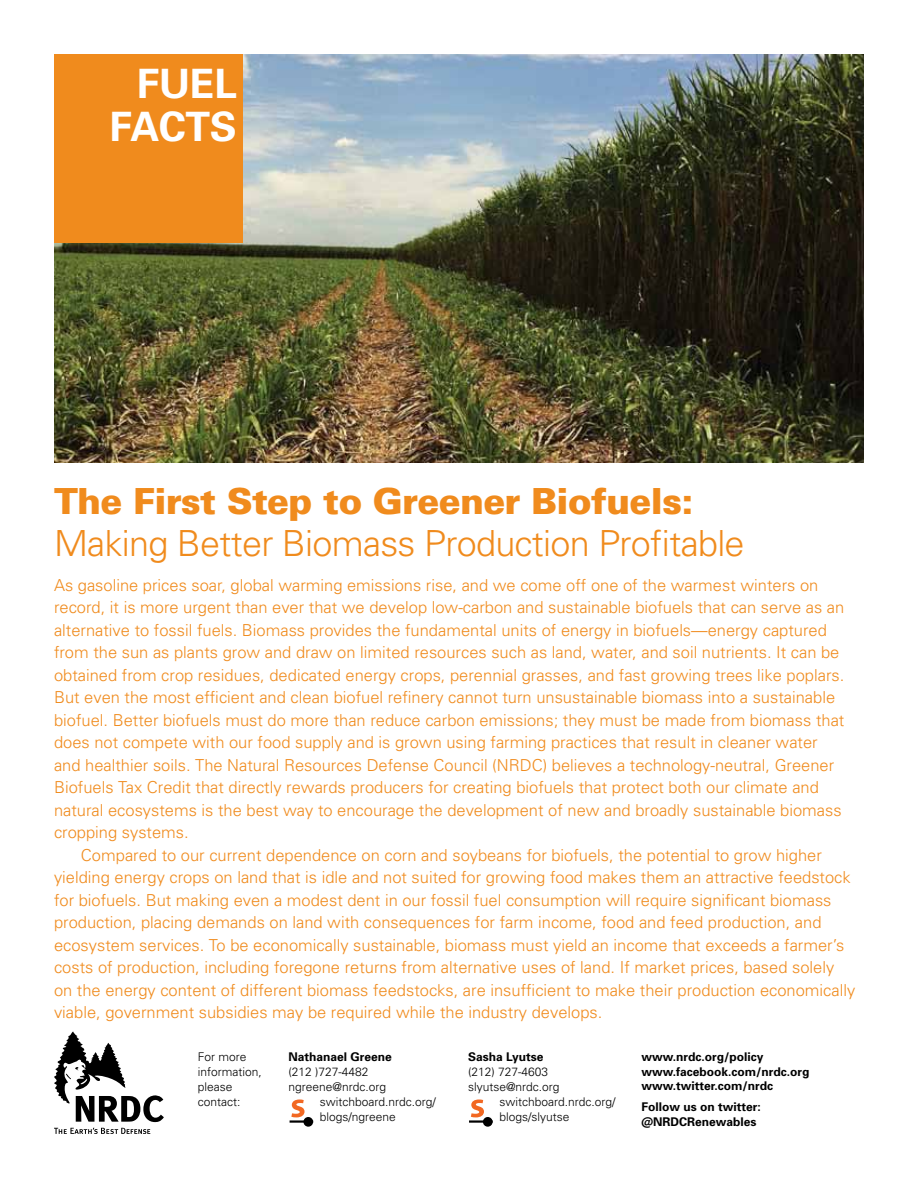
<style>
.page{position:relative;width:918px;height:1188px;background:#fff}
.page>*{position:absolute;margin:0;border:0;box-sizing:border-box;transform-origin:0 0}
.t1{font:700 40.5px/43.2px "Univers";letter-spacing:-.01em;color:#fff;text-align:center}
.t2{font:300 36px "Univers";letter-spacing:-.02em;color:#f08b1d}
.t3{font:900 36px "Univers";letter-spacing:-.02em;color:#f08b1d}
.t4{font:300 16.5px/22.5px "Univers";color:#f08b1d}
.t5{font:300 12px/15px "Univers";color:#000}
.t6{font:700 12px/14.4px "Univers";color:#000}
</style>
<div class="page">
<img style="left:54px;top:54px;width:810px;height:409px">
<svg style="left:54px;top:1031px;width:110px;height:91px"></svg>
<svg style="left:54px;top:1128px;width:96px;height:6px"></svg>
<div style="left:54px;top:54px;width:189px;height:189px;background:#f08b1d"></div>
<hr style="left:290px;top:1120px;width:23px;height:3px;background:#000">
<div style="left:304px;top:1118px;width:8px;height:8px;background:#000;border-radius:50%"></div>
<div style="left:303px;top:1117px;width:10px;height:10px;border:2px solid #000;border-radius:50%"></div>
<svg style="left:291px;top:1099px;width:14px;height:18px"></svg>
<hr style="left:469px;top:1120px;width:24px;height:3px;background:#000">
<div style="left:484px;top:1118px;width:8px;height:8px;background:#000;border-radius:50%"></div>
<div style="left:483px;top:1117px;width:10px;height:10px;border:2px solid #000;border-radius:50%"></div>
<svg style="left:471px;top:1099px;width:13px;height:18px"></svg>
<h1 class="t1" style="left:110px;top:60px;width:122px">fuel facts</h1>
<h2 class="t3" style="left:54px;top:479px;width:641px">The First Step to Greener Biofuels:</h2>
<h2 class="t2" style="left:54px;top:522px;width:692px">Making Better Biomass Production Profitable</h2>
<p class="t4" style="left:54px;top:573px;width:792px">As gasoline prices soar, global warming emissions rise, and we come off one of the warmest winters on record, it is more urgent than ever that we develop low-carbon and sustainable biofuels that can serve as an alternative to fossil fuels. Biomass provides the fundamental units of energy in biofuels—energy captured from the sun as plants grow and draw on limited resources such as land, water, and soil nutrients. It can be obtained from crop residues, dedicated energy crops, perennial grasses, and fast growing trees like poplars.<br>But even the most efficient and clean biofuel refinery cannot turn unsustainable biomass into a sustainable biofuel. Better biofuels must do more than reduce carbon emissions; they must be made from biomass that does not compete with our food supply and is grown using farming practices that result in cleaner water and healthier soils. The Natural Resources Defense Council (NRDC) believes a technology-neutral, Greener Biofuels Tax Credit that directly rewards producers for creating biofuels that protect both our climate and natural ecosystems is the best way to encourage the development of new and broadly sustainable biomass cropping systems.</p>
<p class="t4" style="left:54px;top:843px;width:803px;text-indent:27px">Compared to our current dependence on corn and soybeans for biofuels, the potential to grow higher yielding energy crops on land that is idle and not suited for growing food makes them an attractive feedstock for biofuels. But making even a modest dent in our fossil fuel consumption will require significant biomass production, placing demands on land with consequences for farm income, food and feed production, and ecosystem services. To be economically sustainable, biomass must yield an income that exceeds a farmer’s costs of production, including foregone returns from alternative uses of land. If market prices, based solely on the energy content of different biomass feedstocks, are insufficient to make their production economically viable, government subsidies may be required while the industry develops.</p>
<p class="t6" style="left:289px;top:1049px;width:105px">Nathanael Greene</p>
<p class="t5" style="left:289px;top:1064px;width:82px">(212 )727-4482</p>
<p class="t5" style="left:289px;top:1079px;width:99px">ngreene@nrdc.org</p>
<p class="t5" style="left:320px;top:1094px;width:118px">switchboard.nrdc.org/</p>
<p class="t5" style="left:320px;top:1109px;width:78px">blogs/ngreene</p>
<p class="t6" style="left:468px;top:1049px;width:77px">Sasha Lyutse</p>
<p class="t5" style="left:468px;top:1064px;width:82px">(212) 727-4603</p>
<p class="t5" style="left:468px;top:1079px;width:93px">slyutse@nrdc.org</p>
<p class="t5" style="left:499px;top:1094px;width:118px">switchboard.nrdc.org/</p>
<p class="t5" style="left:499px;top:1109px;width:72px">blogs/slyutse</p>
<p class="t5" style="left:198px;top:1049px;width:66px">For more information, please contact:</p>
<p class="t6" style="left:642px;top:1049px;width:170px">www.nrdc.org/policy www.facebook.com/nrdc.org www.twitter.com/nrdc</p>
<p class="t6" style="left:642px;top:1099px;width:121px">Follow us on twitter: @NRDCRenewables</p>
</div>
